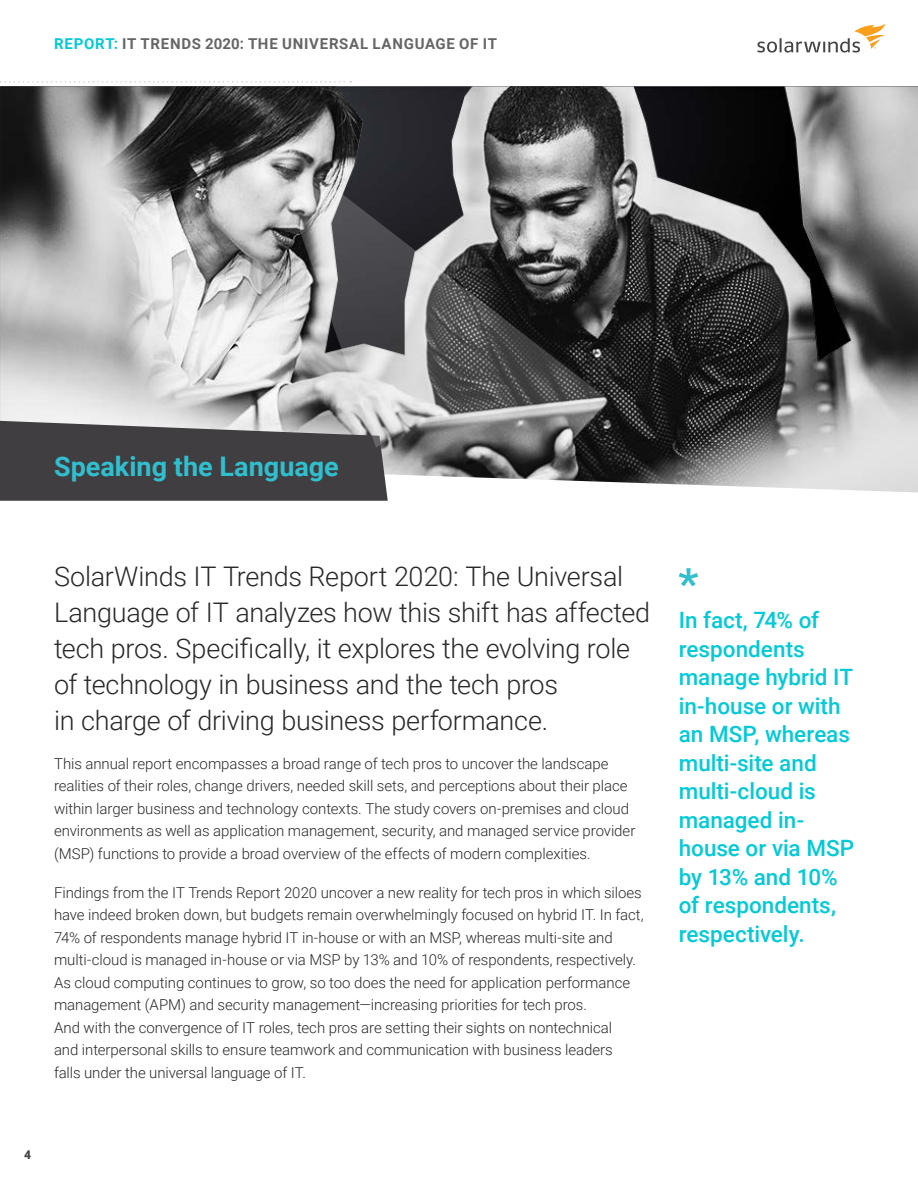
<style>
.page{position:relative;width:918px;height:1188px;background:#fff}
.page>*{position:absolute;margin:0;border:0;box-sizing:border-box;transform-origin:0 0}
.t1{font:300 27px/36px "Roboto";letter-spacing:-.01em;color:#292929}
.t2{font:700 27px "Roboto";color:#30bfcf}
.t3{font:500 22.5px/28.5px "Roboto";color:#04c9d7}
.t4{font:300 15px/22.5px "Roboto";letter-spacing:-.005em;color:#292929}
.t5{font:700 15px "Roboto";letter-spacing:.05em;color:#666}
.t6{font:900 12px "Roboto";color:#444}
.s1{color:#04c9d7}
</style>
<div class="page">
<img style="left:0;top:86px;width:918px;height:406px">
<svg style="left:0;top:421px;width:388px;height:80px;background:#4b484b"></svg>
<svg style="left:679px;top:568px;width:19px;height:18px"></svg>
<svg style="left:279px;top:166px;width:327px;height:282px;background:#747475"></svg>
<svg style="left:757px;top:23px;width:129px;height:30px"></svg>
<svg style="left:0;top:81px;width:351px;height:2px"></svg>
<p class="t5" style="left:54px;top:33px;width:444px"><span class="s1">REPORT:</span> IT TRENDS 2020: THE UNIVERSAL LANGUAGE OF IT</p>
<h1 class="t2" style="left:54px;top:447px;width:286px">Speaking the Language</h1>
<p class="t1" style="left:54px;top:558px;width:598px">SolarWinds IT Trends Report 2020: The Universal Language of IT analyzes how this shift has affected tech pros. Specifically, it explores the evolving role of technology in business and the tech pros<br>in charge of driving business performance.</p>
<p class="t4" style="left:54px;top:752px;width:583px">This annual report encompasses a broad range of tech pros to uncover the landscape realities of their roles, change drivers, needed skill sets, and perceptions about their place within larger business and technology contexts. The study covers on-premises and cloud environments as well as application management, security, and managed service provider (MSP) functions to provide a broad overview of the effects of modern complexities.</p>
<p class="t4" style="left:54px;top:881px;width:591px">Findings from the IT Trends Report 2020 uncover a new reality for tech pros in which siloes have indeed broken down, but budgets remain overwhelmingly focused on hybrid IT. In fact, 74% of respondents manage hybrid IT in-house or with an MSP, whereas multi-site and multi-cloud is managed in-house or via MSP by 13% and 10% of respondents, respectively.<br>As cloud computing continues to grow, so too does the need for application performance management (APM) and security management—increasing priorities for tech pros.<br>And with the convergence of IT roles, tech pros are setting their sights on nontechnical<br>and interpersonal skills to ensure teamwork and communication with business leaders<br>falls under the universal language of IT.</p>
<p class="t6" style="left:24px;top:1147px;width:8px">4</p>
<h2 class="t3" style="left:679px;top:605px;width:177px">In fact, 74% of respondents manage hybrid IT in-house or with an MSP, whereas multi-site and multi-cloud is managed in&shy;house or via MSP by 13% and 10% of respondents, respectively.</h2>
</div>
